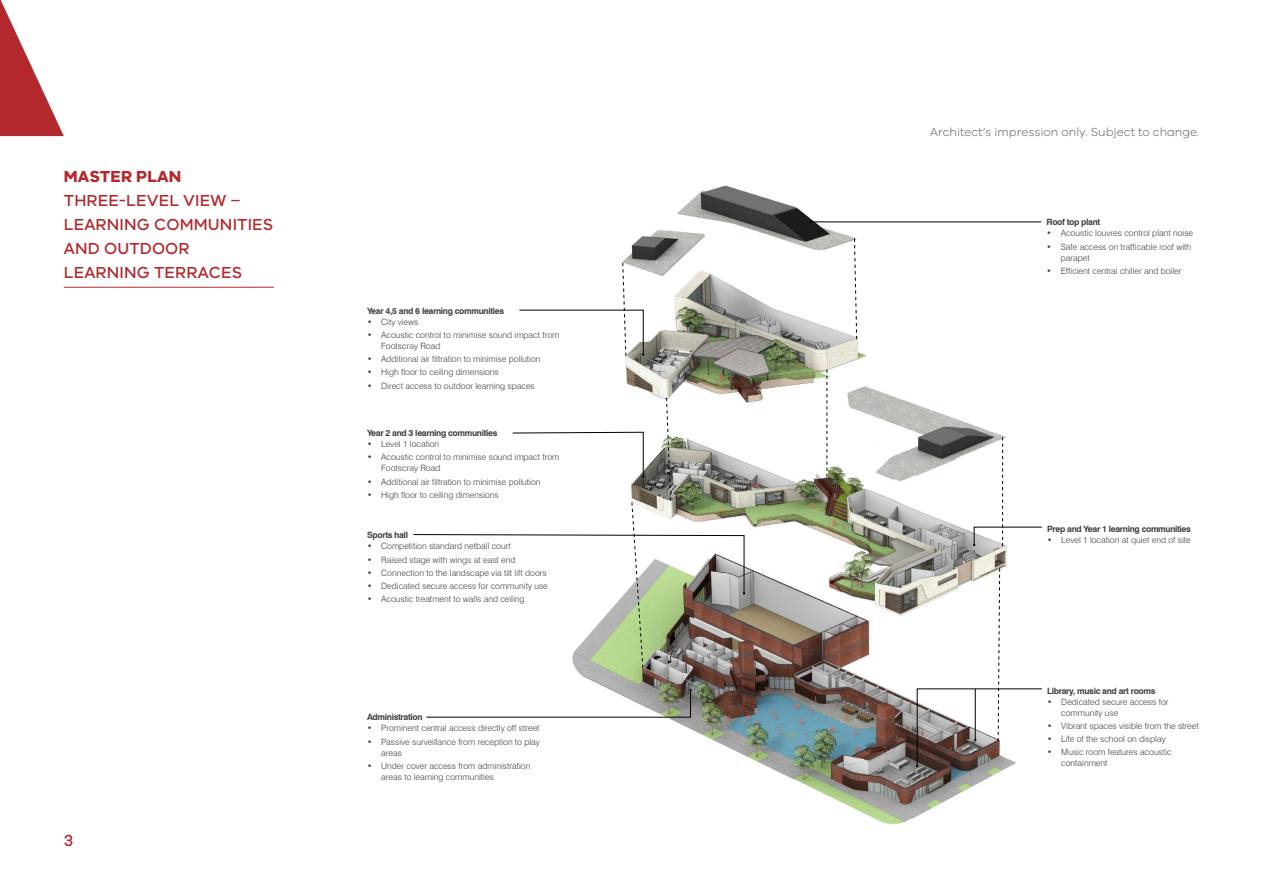
<style>
.page{position:relative;width:1263px;height:893px;background:#fff}
.page>*{position:absolute;margin:0;border:0;box-sizing:border-box;transform-origin:0 0}
.t1{font:500 16.5px/24px "VIC";letter-spacing:.01em;color:#b3282d}
.t2{font:700 16.5px "VIC";letter-spacing:.01em;color:#b3282d}
.t3{font:300 12px "VIC";color:#55565a}
.t4{font:300 8.7px/11.1px "Swiss 721 BT";color:#414042}
.t5{font:700 8.7px "Swiss 721 BT";letter-spacing:-.04em;color:#414042}
</style>
<div class="page">
<hr style="left:64px;top:287px;width:210px;height:1px;background:#b3282d">
<svg style="left:0;top:0;width:64px;height:136px"></svg>
<img style="left:575px;top:185px;width:467px;height:640px">
<svg style="left:854px;top:238px;width:3px;height:102px"></svg>
<svg style="left:826px;top:370px;width:1px;height:107px"></svg>
<svg style="left:519px;top:262px;width:125px;height:95px"></svg>
<svg style="left:413px;top:397px;width:332px;height:271px"></svg>
<hr style="left:810px;top:222px;width:231px;height:1px;background:#000">
<svg style="left:973px;top:437px;width:69px;height:109px"></svg>
<svg style="left:916px;top:568px;width:126px;height:199px"></svg>
<svg style="left:426px;top:689px;width:266px;height:29px"></svg>
<h1 class="t2" style="left:64px;top:167px;width:119px">MASTER PLAN</h1>
<h1 class="t1" style="left:64px;top:188px;width:211px">THREE-LEVEL VIEW –<br>LEARNING COMMUNITIES<br>AND OUTDOOR<br>LEARNING TERRACES</h1>
<h1 class="t1" style="left:64px;top:828px;width:11px">3</h1>
<p class="t5" style="left:367px;top:305px;width:139px">Year 4,5 and 6 learning communities</p>
<p class="t4" style="left:367px;top:316px;width:53px">• City views</p>
<p class="t4" style="left:381px;top:329px;width:180px;text-indent:-14px">• Acoustic control to minimise sound impact from<br>Footscray Road</p>
<p class="t4" style="left:367px;top:353px;width:175px">• Additional air filtration to minimise pollution</p>
<p class="t4" style="left:367px;top:367px;width:133px">• High floor to ceiling dimensions</p>
<p class="t4" style="left:367px;top:380px;width:169px">• Direct access to outdoor learning spaces</p>
<p class="t5" style="left:367px;top:428px;width:132px">Year 2 and 3 learning communities</p>
<p class="t4" style="left:367px;top:438px;width:74px">• Level 1 location</p>
<p class="t4" style="left:381px;top:452px;width:180px;text-indent:-14px">• Acoustic control to minimise sound impact from<br>Footscray Road</p>
<p class="t4" style="left:367px;top:476px;width:175px">• Additional air filtration to minimise pollution</p>
<p class="t4" style="left:367px;top:489px;width:133px">• High floor to ceiling dimensions</p>
<p class="t5" style="left:367px;top:530px;width:43px">Sports hall</p>
<p class="t4" style="left:367px;top:541px;width:145px">• Competition standard netball court</p>
<p class="t4" style="left:367px;top:554px;width:150px">• Raised stage with wings at east end</p>
<p class="t4" style="left:367px;top:567px;width:181px">• Connection to the landscape via tilt lift doors</p>
<p class="t4" style="left:367px;top:580px;width:182px">• Dedicated secure access for community use</p>
<p class="t4" style="left:367px;top:594px;width:159px">• Acoustic treatment to walls and ceiling</p>
<p class="t5" style="left:367px;top:712px;width:57px">Administration</p>
<p class="t4" style="left:367px;top:722px;width:174px">• Prominent central access directly off street</p>
<p class="t4" style="left:381px;top:736px;width:160px;text-indent:-14px">• Passive surveillance from reception to play areas</p>
<p class="t4" style="left:381px;top:760px;width:151px;text-indent:-14px">• Under cover access from administration areas to learning communities</p>
<h2 class="t3" style="left:930px;top:125px;width:270px">Architect’s impression only. Subject to change.</h2>
<p class="t5" style="left:1046px;top:217px;width:55px">Roof top plant</p>
<p class="t4" style="left:1046px;top:228px;width:148px">• Acoustic louvres control plant noise</p>
<p class="t4" style="left:1061px;top:241px;width:132px;text-indent:-14px">• Safe access on trafficable roof with parapet</p>
<p class="t4" style="left:1046px;top:265px;width:136px">• Efficient central chiller and boiler</p>
<p class="t5" style="left:1047px;top:524px;width:145px">Prep and Year 1 learning communities</p>
<p class="t4" style="left:1047px;top:534px;width:145px">• Level 1 location at quiet end of site</p>
<p class="t5" style="left:1047px;top:685px;width:110px">Library, music and art rooms</p>
<p class="t4" style="left:1061px;top:696px;width:109px;text-indent:-14px">• Dedicated secure access for community use</p>
<p class="t4" style="left:1047px;top:720px;width:153px">• Vibrant spaces visible from the street</p>
<p class="t4" style="left:1047px;top:733px;width:120px">• Life of the school on display</p>
<p class="t4" style="left:1061px;top:747px;width:112px;text-indent:-14px">• Music room features acoustic containment</p>
</div>
